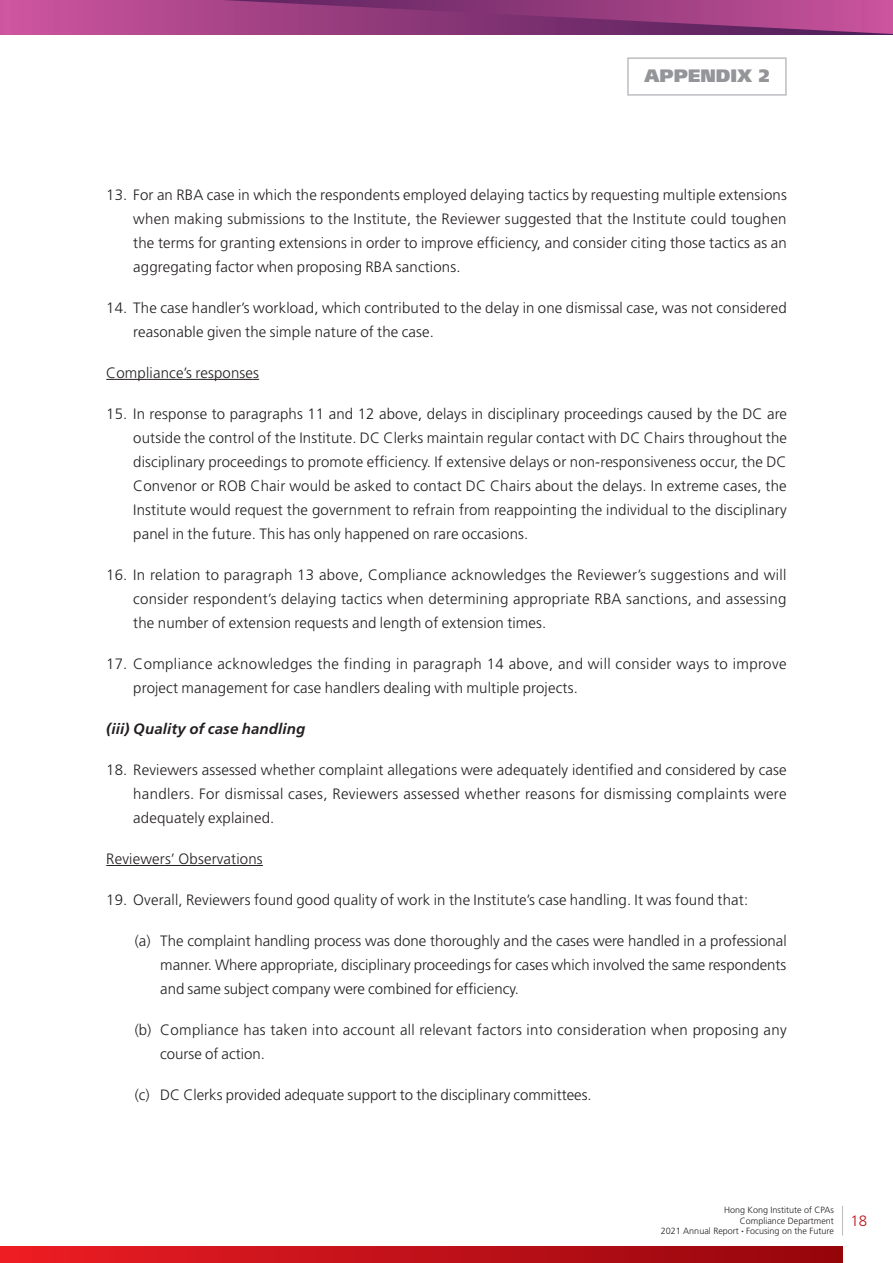
<style>
.page{position:relative;width:893px;height:1263px;background:#fff}
.page>*{position:absolute;margin:0;border:0;box-sizing:border-box;transform-origin:0 0}
.t1{font:900 18px "Frutiger";color:#939598}
.t2{font:300 15px/24px "Frutiger";letter-spacing:.01em;color:#231f20;text-align:justify}
.t3{font:italic 700 15px "Frutiger";letter-spacing:.01em;color:#231f20}
.t4{font:300 15px "Frutiger";color:#be1119}
.t5{font:300 9px/10.5px "Frutiger";color:#231f20;text-align:right}
</style>
<div class="page">
<div style="left:627px;top:57px;width:160px;height:39px;border:2px solid #bcbdc0"></div>
<div style="left:0;top:0;width:893px;height:34px;background:#ab468a"></div>
<svg style="left:225px;top:0;width:668px;height:34px"></svg>
<svg style="left:0;top:0;width:193px;height:35px"></svg>
<div style="left:0;top:1246px;width:842px;height:17px;background:linear-gradient(to right,#ec1d25,#94050c)"></div>
<svg style="left:842px;top:1206px;width:1px;height:29px"></svg>
<hr style="left:106px;top:379px;width:153px;height:1px;background:#231f20">
<hr style="left:106px;top:865px;width:157px;height:1px;background:#231f20">
<p class="t1" style="left:644px;top:65px;width:126px">APPENDIX 2</p>
<p class="t2" style="left:133px;top:183px;width:655px;text-indent:-27px">13. For an RBA case in which the respondents employed delaying tactics by requesting multiple extensions when making submissions to the Institute, the Reviewer suggested that the Institute could toughen the terms for granting extensions in order to improve efficiency, and consider citing those tactics as an aggregating factor when proposing RBA sanctions.</p>
<p class="t2" style="left:133px;top:296px;width:655px;text-indent:-27px">14. The case handler’s workload, which contributed to the delay in one dismissal case, was not considered reasonable given the simple nature of the case.</p>
<p class="t2" style="left:106px;top:361px;width:154px">Compliance’s responses</p>
<p class="t2" style="left:133px;top:402px;width:655px;text-indent:-27px">15. In response to paragraphs 11 and 12 above, delays in disciplinary proceedings caused by the DC are outside the control of the Institute. DC Clerks maintain regular contact with DC Chairs throughout the disciplinary proceedings to promote efficiency. If extensive delays or non-responsiveness occur, the DC Convenor or ROB Chair would be asked to contact DC Chairs about the delays. In extreme cases, the Institute would request the government to refrain from reappointing the individual to the disciplinary panel in the future. This has only happened on rare occasions.</p>
<p class="t2" style="left:133px;top:563px;width:655px;text-indent:-27px">16. In relation to paragraph 13 above, Compliance acknowledges the Reviewer’s suggestions and will consider respondent’s delaying tactics when determining appropriate RBA sanctions, and assessing the number of extension requests and length of extension times.</p>
<p class="t2" style="left:133px;top:652px;width:655px;text-indent:-27px">17. Compliance acknowledges the finding in paragraph 14 above, and will consider ways to improve project management for case handlers dealing with multiple projects.</p>
<p class="t3" style="left:106px;top:720px;width:201px">(iii) Quality of case handling</p>
<p class="t2" style="left:133px;top:758px;width:655px;text-indent:-27px">18. Reviewers assessed whether complaint allegations were adequately identified and considered by case handlers. For dismissal cases, Reviewers assessed whether reasons for dismissing complaints were adequately explained.</p>
<p class="t2" style="left:106px;top:847px;width:158px">Reviewers’ Observations</p>
<p class="t2" style="left:106px;top:888px;width:643px">19. Overall, Reviewers found good quality of work in the Institute’s case handling. It was found that:</p>
<p class="t2" style="left:160px;top:929px;width:628px;text-indent:-26px">(a) The complaint handling process was done thoroughly and the cases were handled in a professional manner. Where appropriate, disciplinary proceedings for cases which involved the same respondents and same subject company were combined for efficiency.</p>
<p class="t2" style="left:160px;top:1018px;width:628px;text-indent:-26px">(b) Compliance has taken into account all relevant factors into consideration when proposing any course of action.</p>
<p class="t2" style="left:135px;top:1083px;width:458px">(c) DC Clerks provided adequate support to the disciplinary committees.</p>
<p class="t5" style="left:661px;top:1205px;width:175px">Hong Kong Institute of CPAs<br>Compliance Department<br>2021 Annual Report <sup>•</sup> Focusing on the Future</p>
<p class="t4" style="left:850px;top:1212px;width:18px">18</p>
</div>
